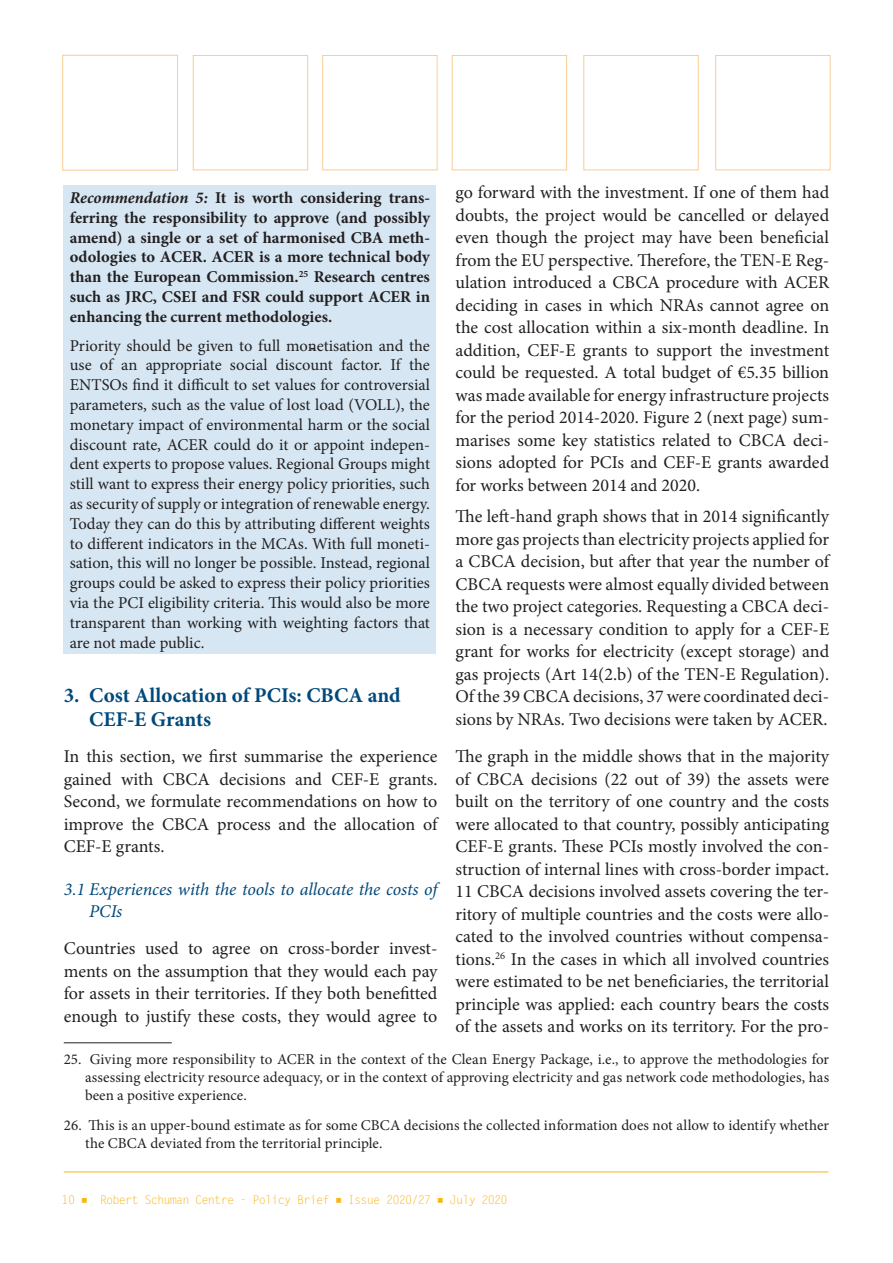
<style>
.page{position:relative;width:893px;height:1263px;background:#fff}
.page>*{position:absolute;margin:0;border:0;box-sizing:border-box;transform-origin:0 0}
.t1{font:700 21px/24px "Minion Pro";color:#00497b}
.body_text{font:18px/22.5px "Minion Pro";color:#231f20;text-align:justify}
.t2{font:italic 18px/21.6px "Minion Pro";letter-spacing:-.005em;color:#00497b}
.t3{font:16.5px/19.8px "Minion Pro";letter-spacing:-.005em;color:#231f20;text-align:justify}
.t4{font:700 16.5px/19.8px "Minion Pro";color:#231f20;text-align:justify}
.footnotes{font:15px/18px "Minion Pro";letter-spacing:.005em;color:#231f20;text-align:justify}
.t5{font:12px "Letter Gothic Std";letter-spacing:-.07em;color:#f8b617}
.s1{font-style:italic}
</style>
<div class="page">
<hr style="left:64px;top:1172px;width:764px;height:1px;background:#f8b617">
<div style="left:64px;top:185px;width:372px;height:469px;background:#d6e7f3"></div>
<hr style="left:64px;top:1042px;width:108px;height:1px;background:#231f20">
<p class="body_text" style="left:455px;top:181px;width:375px">go forward with the investment. If one of them had doubts, the project would be cancelled or delayed even though the project may have been beneficial from the EU perspective. Therefore, the TEN-E Reg&shy;ulation introduced a CBCA procedure with ACER deciding in cases in which NRAs cannot agree on the cost allocation within a six-month deadline. In addition, CEF-E grants to support the investment could be requested. A total budget of €5.35 billion was made available for energy infrastructure projects for the period 2014-2020. Figure 2 (next page) sum&shy;marises some key statistics related to CBCA deci&shy;sions adopted for PCIs and CEF-E grants awarded for works between 2014 and 2020.</p>
<p class="body_text" style="left:455px;top:505px;width:375px">The left-hand graph shows that in 2014 significantly more gas projects than electricity projects applied for a CBCA decision, but after that year the number of CBCA requests were almost equally divided between the two project categories. Requesting a CBCA deci&shy;sion is a necessary condition to apply for a CEF-E grant for works for electricity (except storage) and gas projects (Art 14(2.b) of the TEN-E Regulation).<br>Of the 39 CBCA decisions, 37 were coordinated deci&shy;sions by NRAs. Two decisions were taken by ACER.</p>
<p class="body_text" style="left:455px;top:745px;width:375px">The graph in the middle shows that in the majority of CBCA decisions (22 out of 39) the assets were built on the territory of one country and the costs were allocated to that country, possibly anticipating CEF-E grants. These PCIs mostly involved the con&shy;struction of internal lines with cross-border impact.<br>11 CBCA decisions involved assets covering the ter&shy;ritory of multiple countries and the costs were allo&shy;cated to the involved countries without compensa&shy;tions.<sup>26</sup> In the cases in which all involved countries were estimated to be net beneficiaries, the territorial principle was applied: each country bears the costs of the assets and works on its territory. For the pro-</p>
<p class="t4" style="left:70px;top:188px;width:362px"><span class="s1">Recommendation 5:</span> It is worth considering trans&shy;ferring the responsibility to approve (and possibly amend) a single or a set of harmonised CBA meth&shy;odologies to ACER. ACER is a more technical body than the European Commission.<sup>25</sup> Research centres such as JRC, CSEI and FSR could support ACER in enhancing the current methodologies.</p>
<p class="t3" style="left:70px;top:335px;width:362px">Priority should be given to full monetisation and the use of an appropriate social discount factor. If the ENTSOs find it difficult to set values for controversial parameters, such as the value of lost load (VOLL), the monetary impact of environmental harm or the social discount rate, ACER could do it or appoint indepen&shy;dent experts to propose values. Regional Groups might still want to express their energy policy priorities, such as security of supply or integration of renewable energy.<br>Today they can do this by attributing different weights to different indicators in the MCAs. With full moneti&shy;sation, this will no longer be possible. Instead, regional groups could be asked to express their policy priorities via the PCI eligibility criteria. This would also be more transparent than working with weighting factors that are not made public.</p>
<p class="t1" style="left:89px;top:683px;width:313px;text-indent:-26px">3. Cost Allocation of PCIs: CBCA and<br>CEF-E Grants</p>
<p class="body_text" style="left:64px;top:745px;width:375px">In this section, we first summarise the experience gained with CBCA decisions and CEF-E grants.<br>Second, we formulate recommendations on how to improve the CBCA process and the allocation of CEF-E grants.</p>
<p class="t2" style="left:89px;top:878px;width:350px;text-indent:-26px">3.1 Experiences with the tools to allocate the costs of<br>PCIs</p>
<p class="body_text" style="left:64px;top:937px;width:375px">Countries used to agree on cross-border invest&shy;ments on the assumption that they would each pay for assets in their territories. If they both benefitted enough to justify these costs, they would agree to</p>
<p class="footnotes" style="left:85px;top:1050px;width:746px;text-indent:-21px">25. Giving more responsibility to ACER in the context of the Clean Energy Package, i.e., to approve the methodologies for assessing electricity resource adequacy, or in the context of approving electricity and gas network code methodologies, has been a positive experience.</p>
<p class="footnotes" style="left:85px;top:1116px;width:746px;text-indent:-21px">26. This is an upper-bound estimate as for some CBCA decisions the collected information does not allow to identify whether the CBCA deviated from the territorial principle.</p>
<p class="t5" style="left:62px;top:1193px;width:448px">10 ■ Robert Schuman Centre - Policy Brief ■ Issue 2020/27 ■ July 2020</p>
</div>
